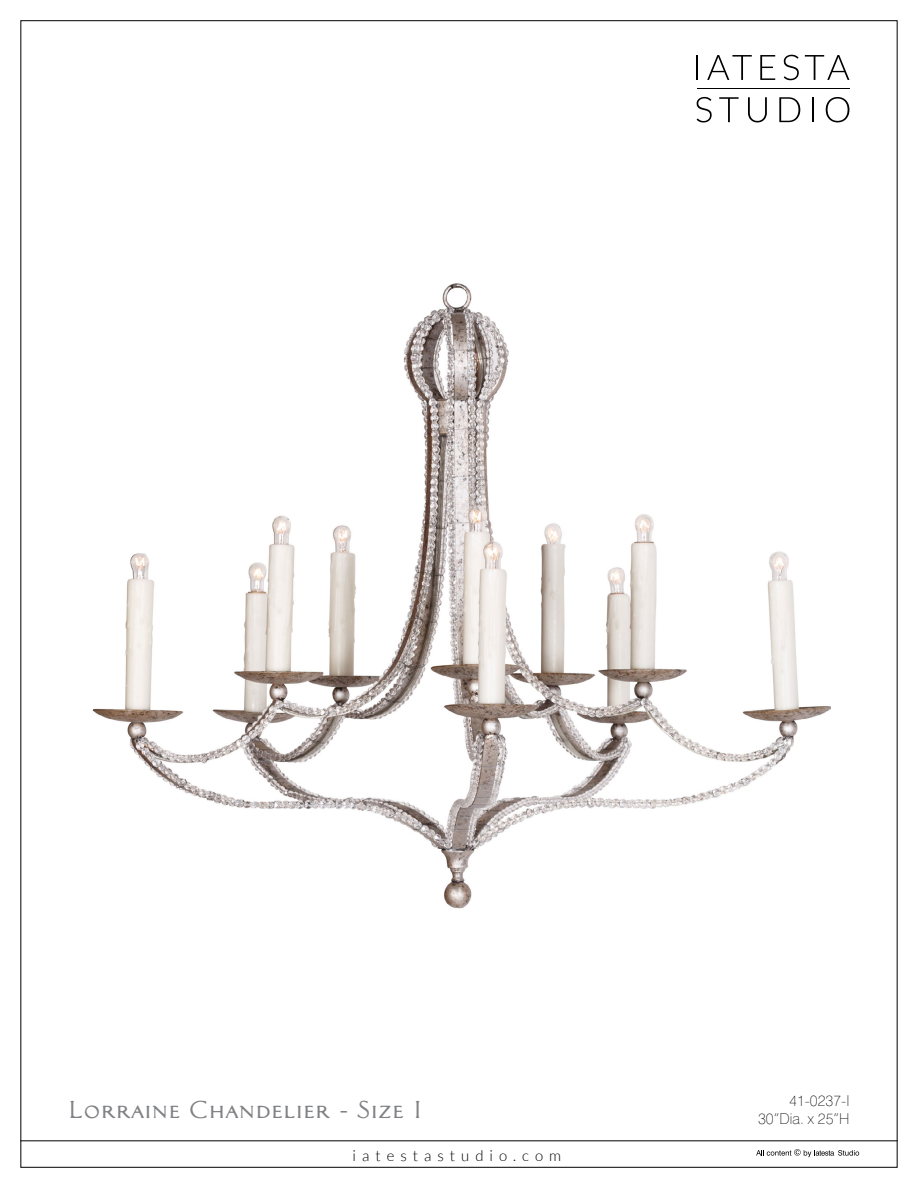
<style>
.page{position:relative;width:918px;height:1188px;background:#fff}
.page>*{position:absolute;margin:0;border:0;box-sizing:border-box;transform-origin:0 0}
.t1{font:24px "Architect Bold V";color:#818285}
.t2{font:100 15px "Swiss 721 BT";color:#000}
.t3{font:300 15px "Lato";letter-spacing:.4em;color:#000}
</style>
<div class="page">
<svg style="left:784px;top:55px;width:15px;height:25px"></svg>
<svg style="left:697px;top:97px;width:15px;height:26px"></svg>
<svg style="left:697px;top:55px;width:1px;height:25px"></svg>
<svg style="left:707px;top:55px;width:45px;height:25px"></svg>
<svg style="left:760px;top:55px;width:15px;height:25px"></svg>
<svg style="left:805px;top:55px;width:44px;height:25px"></svg>
<svg style="left:719px;top:97px;width:20px;height:25px"></svg>
<svg style="left:748px;top:97px;width:19px;height:25px"></svg>
<svg style="left:779px;top:97px;width:21px;height:25px"></svg>
<hr style="left:812px;top:97px;width:2px;height:25px;background:#000">
<svg style="left:826px;top:97px;width:23px;height:25px"></svg>
<hr style="left:697px;top:88px;width:152px;height:1px;background:#000">
<svg style="left:756px;top:1149px;width:103px;height:8px"></svg>
<hr style="left:20px;top:1141px;width:878px;height:1px;background:#000">
<img style="left:92px;top:283px;width:739px;height:626px">
<p class="t1" style="left:68px;top:1096px;width:357px">Lorraine Chandelier - Size I</p>
<p class="t3" style="left:353px;top:1147px;width:210px">iatestastudio.com</p>
<p class="t2" style="left:789px;top:1091px;width:62px">41-0237-I</p>
<p class="t2" style="left:758px;top:1109px;width:93px">30”Dia. x 25”H</p>
</div>
